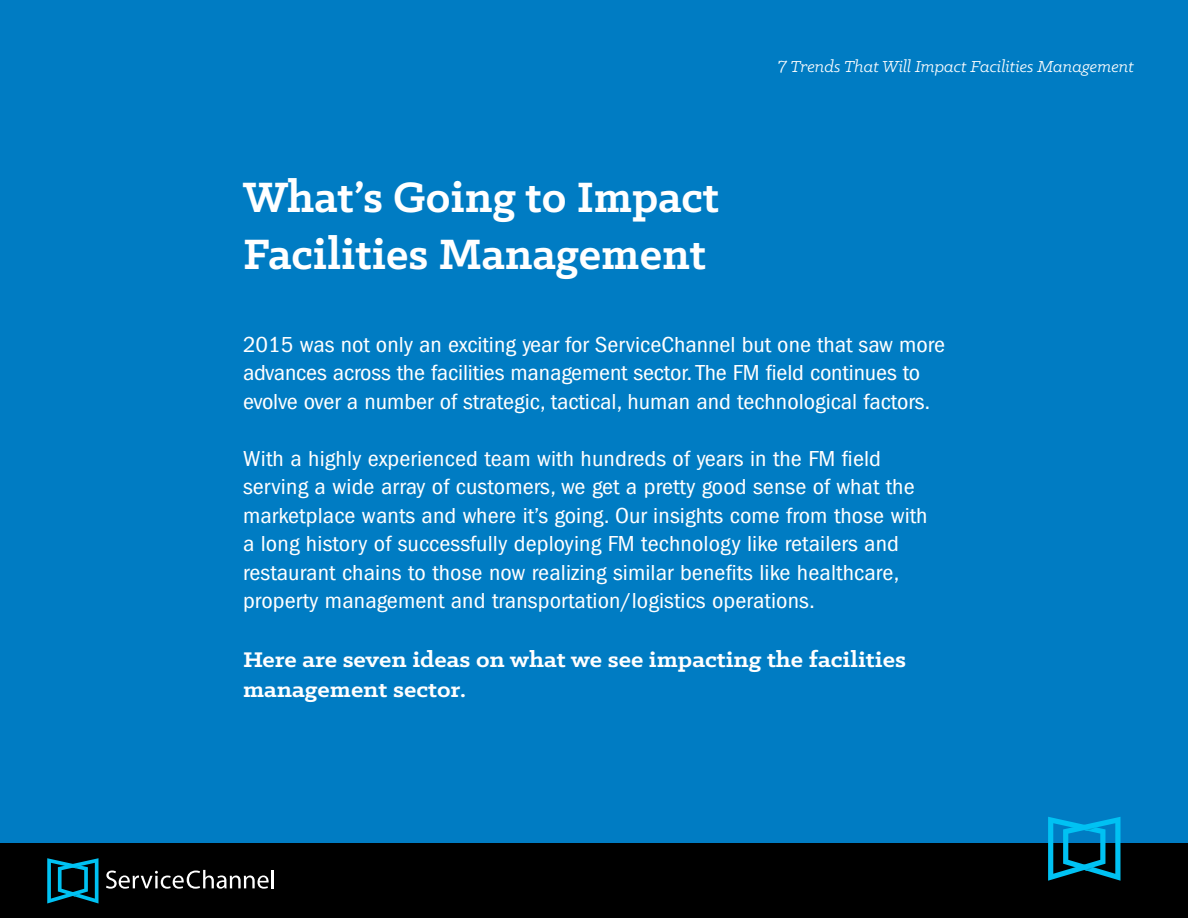
<style>
.page{position:relative;width:1188px;height:918px;background:#fff}
.page>*{position:absolute;margin:0;border:0;box-sizing:border-box;transform-origin:0 0}
.t1{font:700 48px/57.6px "Klinic Slab";color:#fff}
.t2{font:700 24px/30px "Klinic Slab";color:#fff;scale:1.1 1}
.t3{font:condensed 22.5px/28.5px "ITC Franklin Gothic Std";letter-spacing:.005em;color:#fff;scale:1.1 1}
.t4{font:italic 18px "Klinic Slab";color:#fff}
.s1{font-size:19.5px}
</style>
<div class="page">
<div style="left:0;top:0;width:1188px;height:844px;background:#007cc3"></div>
<div style="left:0;top:844px;width:1188px;height:74px;background:#000"></div>
<svg style="left:47px;top:858px;width:52px;height:46px"></svg>
<svg style="left:106px;top:870px;width:168px;height:19px"></svg>
<svg style="left:1048px;top:817px;width:72px;height:64px"></svg>
<h1 class="t1" style="left:243px;top:167px;width:478px">What’s Going to Impact<br>Facilities Management</h1>
<p class="t4" style="left:778px;top:55px;width:358px"><span class="s1">7</span> Trends That Will Impact Facilities Management</p>
<p class="t3" style="left:243px;top:330px;width:640px">2015 was not only an exciting year for ServiceChannel but one that saw more advances across the facilities management sector. The FM field continues to evolve over a number of strategic, tactical, human and technological factors.</p>
<p class="t3" style="left:243px;top:444px;width:624px">With a highly experienced team with hundreds of years in the FM field serving a wide array of customers, we get a pretty good sense of what the marketplace wants and where it’s going. Our insights come from those with a long history of successfully deploying FM technology like retailers and restaurant chains to those now realizing similar benefits like healthcare, property management and transportation/logistics operations.</p>
<p class="t2" style="left:243px;top:644px;width:604px">Here are seven ideas on what we see impacting the facilities management sector.</p>
</div>
